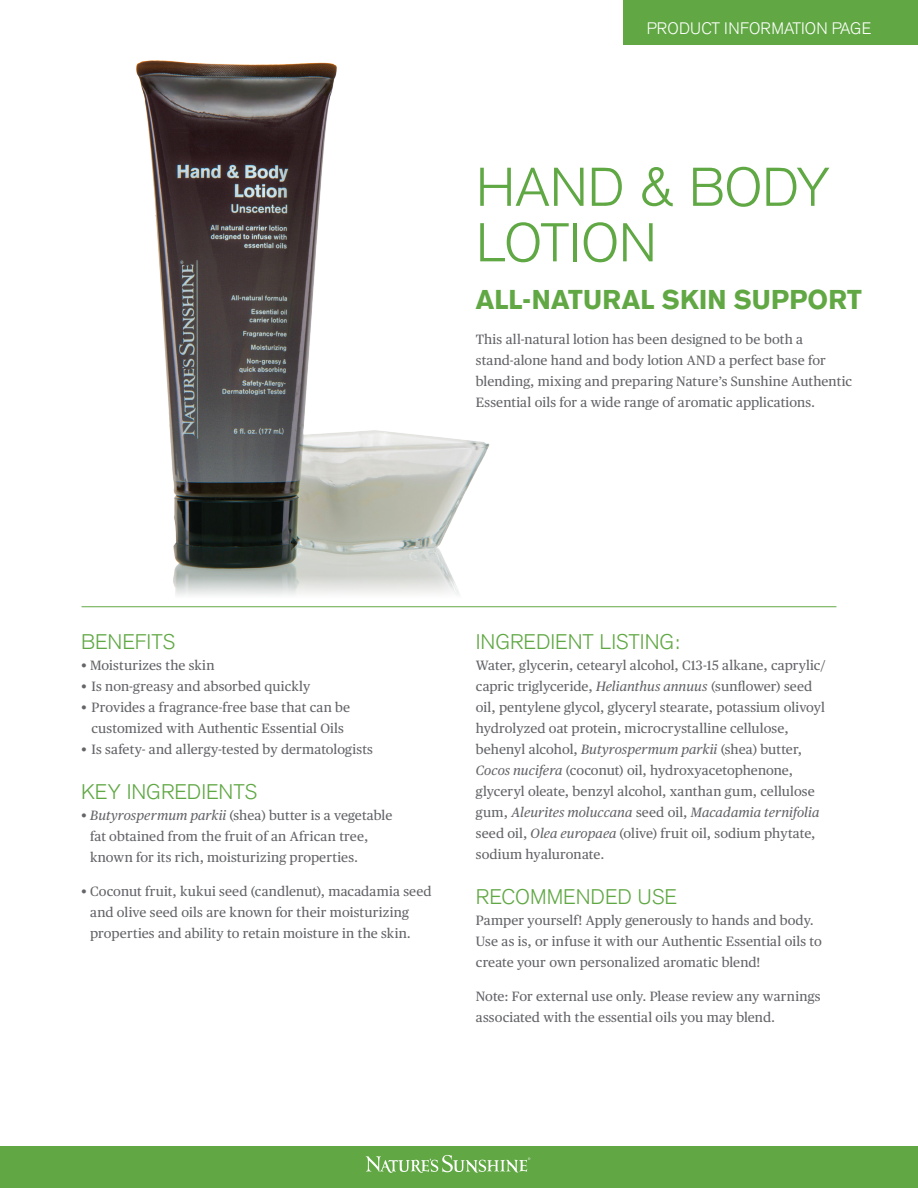
<style>
.page{position:relative;width:918px;height:1188px;background:#fff}
.page>*{position:absolute;margin:0;border:0;box-sizing:border-box;transform-origin:0 0}
.t1{font:300 54px/55.5px "Akzidenz Grotesk BE";letter-spacing:-.01em;color:#60a844}
.t2{font:700 27px "Akzidenz Grotesk BE";letter-spacing:.005em;color:#61a844}
.t3{font:300 21px "Akzidenz Grotesk BE";letter-spacing:-.005em;color:#60a844}
.t4{font:300 16.5px "Akzidenz Grotesk BE";letter-spacing:.01em;color:#fff}
.t5{font:13.5px/21px "Publico Text";letter-spacing:.01em;color:#646569}
.s1{font-style:italic}
</style>
<div class="page">
<img style="left:136px;top:60px;width:354px;height:535px">
<div style="left:0;top:1146px;width:918px;height:42px;background:#61a844"></div>
<svg style="left:366px;top:1155px;width:164px;height:18px"></svg>
<div style="left:623px;top:0;width:295px;height:44px;background:#61a844"></div>
<hr style="left:82px;top:606px;width:754px;height:1px;background:#61a844">
<p class="t4" style="left:647px;top:19px;width:226px">PRODUCT INFORMATION PAGE</p>
<h1 class="t1" style="left:476px;top:161px;width:356px">HAND &amp; BODY<br>LOTION</h1>
<h2 class="t2" style="left:476px;top:284px;width:388px">ALL-NATURAL SKIN SUPPORT</h2>
<p class="t5" style="left:476px;top:328px;width:378px">This all-natural lotion has been designed to be both a stand-alone hand and body lotion AND a perfect base for blending, mixing and preparing Nature’s Sunshine Authentic Essential oils for a wide range of aromatic applications.</p>
<h3 class="t3" style="left:81px;top:629px;width:96px">BENEFITS</h3>
<p class="t5" style="left:81px;top:653px;width:135px">• Moisturizes the skin</p>
<p class="t5" style="left:81px;top:674px;width:231px">• Is non-greasy and absorbed quickly</p>
<p class="t5" style="left:81px;top:695px;width:271px;text-align:center">• Provides a fragrance-free base that can be customized with Authentic Essential Oils</p>
<p class="t5" style="left:81px;top:737px;width:293px">• Is safety- and allergy-tested by dermatologists</p>
<h3 class="t3" style="left:81px;top:779px;width:178px">KEY INGREDIENTS</h3>
<p class="t5" style="left:90px;top:803px;width:304px;text-indent:-9px">• <span class="s1">Butyrospermum parkii</span> (shea) butter is a vegetable fat obtained from the fruit of an African tree, known for its rich, moisturizing properties.</p>
<p class="t5" style="left:90px;top:880px;width:343px;text-indent:-9px">• Coconut fruit, kukui seed (candlenut), macadamia seed and olive seed oils are known for their moisturizing properties and ability to retain moisture in the skin.</p>
<h3 class="t3" style="left:476px;top:629px;width:205px">INGREDIENT LISTING:</h3>
<p class="t5" style="left:476px;top:653px;width:352px">Water, glycerin, cetearyl alcohol, C13-15 alkane, caprylic/ capric triglyceride, <span class="s1">Helianthus annuus</span> (sunflower) seed oil, pentylene glycol, glyceryl stearate, potassium olivoyl hydrolyzed oat protein, microcrystalline cellulose, behenyl alcohol, <span class="s1">Butyrospermum parkii</span> (shea) butter, <span class="s1">Cocos nucifera</span> (coconut) oil, hydroxyacetophenone, glyceryl oleate, benzyl alcohol, xanthan gum, cellulose gum, <span class="s1">Aleurites moluccana</span> seed oil, <span class="s1">Macadamia ternifolia </span>seed oil, <span class="s1">Olea europaea</span> (olive) fruit oil, sodium phytate, sodium hyaluronate.</p>
<h3 class="t3" style="left:476px;top:884px;width:203px">RECOMMENDED USE</h3>
<p class="t5" style="left:476px;top:908px;width:347px">Pamper yourself! Apply generously to hands and body.<br>Use as is, or infuse it with our Authentic Essential oils to create your own personalized aromatic blend!</p>
<p class="t5" style="left:476px;top:985px;width:346px">Note: For external use only. Please review any warnings associated with the essential oils you may blend.</p>
</div>
